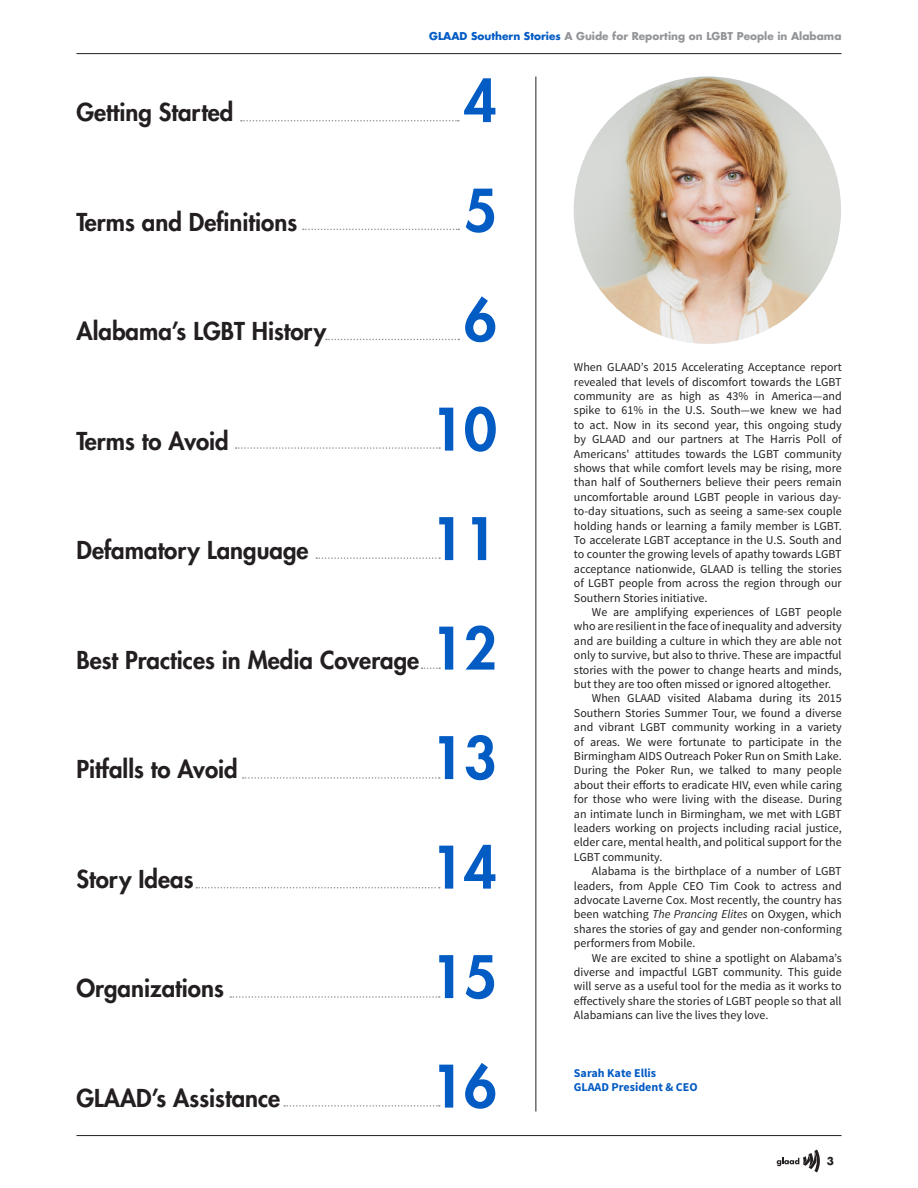
<style>
.page{position:relative;width:918px;height:1188px;background:#fff}
.page>*{position:absolute;margin:0;border:0;box-sizing:border-box;transform-origin:0 0}
.t1{font:800 57px "Futura LT";color:#035bc4}
.t2{font:800 24px "Futura LT";color:#231f20}
.t3{font:12px/14.4px "Source Sans Pro";color:#231f20;text-align:justify}
.t4{font:700 12px "Source Sans Pro";color:#035bc4}
.t5{font:700 10.5px "Futura LT";color:#939598}
.t6{font:700 10.5px "Futura LT";color:#231f20}
.s1{color:#035bc4}
.s2{font-style:italic}
</style>
<div class="page">
<hr style="left:76px;top:53px;width:766px;height:1px;background:#231f20">
<svg style="left:777px;top:1149px;width:43px;height:24px"></svg>
<hr style="left:76px;top:1135px;width:766px;height:1px;background:#231f20">
<img style="left:574px;top:76px;width:267px;height:268px;border-radius:134px">
<hr style="left:536px;top:76px;width:1px;height:1036px;background:#231f20">
<svg style="left:241px;top:120px;width:218px;height:2px"></svg>
<svg style="left:303px;top:229px;width:156px;height:1px"></svg>
<svg style="left:326px;top:339px;width:133px;height:1px"></svg>
<svg style="left:236px;top:447px;width:204px;height:2px"></svg>
<svg style="left:316px;top:557px;width:124px;height:2px"></svg>
<svg style="left:422px;top:668px;width:18px;height:1px"></svg>
<svg style="left:243px;top:777px;width:197px;height:2px"></svg>
<svg style="left:196px;top:887px;width:244px;height:1px"></svg>
<svg style="left:230px;top:996px;width:210px;height:2px"></svg>
<svg style="left:284px;top:1105px;width:156px;height:2px"></svg>
<p class="t2" style="left:76px;top:96px;width:159px">Getting Started</p>
<p class="t2" style="left:76px;top:206px;width:222px">Terms and Definitions</p>
<p class="t5" style="left:429px;top:29px;width:414px"><span class="s1">GLAAD Southern Stories</span> A Guide for Reporting on LGBT People in Alabama</p>
<p class="t1" style="left:464px;top:63px;width:34px">4</p>
<p class="t1" style="left:464px;top:172px;width:34px">5</p>
<p class="t2" style="left:76px;top:315px;width:251px">Alabama’s LGBT History</p>
<p class="t2" style="left:76px;top:425px;width:154px">Terms to Avoid</p>
<p class="t1" style="left:464px;top:282px;width:34px">6</p>
<p class="t1" style="left:431px;top:391px;width:67px">10</p>
<p class="t2" style="left:76px;top:534px;width:234px">Defamatory Language</p>
<p class="t1" style="left:431px;top:501px;width:67px">11</p>
<p class="t2" style="left:76px;top:644px;width:344px">Best Practices in Media Coverage</p>
<p class="t1" style="left:431px;top:610px;width:67px">12</p>
<p class="t2" style="left:76px;top:753px;width:163px">Pitfalls to Avoid</p>
<p class="t1" style="left:431px;top:720px;width:67px">13</p>
<p class="t2" style="left:76px;top:863px;width:119px">Story Ideas</p>
<p class="t2" style="left:76px;top:972px;width:149px">Organizations</p>
<p class="t2" style="left:76px;top:1082px;width:205px">GLAAD’s Assistance</p>
<p class="t1" style="left:431px;top:829px;width:67px">14</p>
<p class="t1" style="left:431px;top:939px;width:67px">15</p>
<p class="t1" style="left:431px;top:1048px;width:67px">16</p>
<p class="t3" style="left:574px;top:360px;width:269px">When GLAAD’s 2015 Accelerating Acceptance report revealed that levels of discomfort towards the LGBT community are as high as 43% in America—and spike to 61% in the U.S. South—we knew we had to act. Now in its second year, this ongoing study by GLAAD and our partners at The Harris Poll of Americans' attitudes towards the LGBT community shows that while comfort levels may be rising, more than half of Southerners believe their peers remain uncomfortable around LGBT people in various day&shy;to-day situations, such as seeing a same-sex couple holding hands or learning a family member is LGBT.<br>To accelerate LGBT acceptance in the U.S. South and to counter the growing levels of apathy towards LGBT acceptance nationwide, GLAAD is telling the stories of LGBT people from across the region through our Southern Stories initiative.</p>
<p class="t3" style="left:574px;top:605px;width:269px;text-indent:18px">We are amplifying experiences of LGBT people who are resilient in the face of inequality and adversity and are building a culture in which they are able not only to survive, but also to thrive. These are impactful stories with the power to change hearts and minds, but they are too often missed or ignored altogether.</p>
<p class="t3" style="left:574px;top:691px;width:269px;text-indent:18px">When GLAAD visited Alabama during its 2015<br>Southern Stories Summer Tour, we found a diverse and vibrant LGBT community working in a variety of areas. We were fortunate to participate in the Birmingham AIDS Outreach Poker Run on Smith Lake.<br>During the Poker Run, we talked to many people about their efforts to eradicate HIV, even while caring for those who were living with the disease. During an intimate lunch in Birmingham, we met with LGBT leaders working on projects including racial justice, elder care, mental health, and political support for the LGBT community.</p>
<p class="t3" style="left:574px;top:864px;width:269px;text-indent:18px">Alabama is the birthplace of a number of LGBT leaders, from Apple CEO Tim Cook to actress and advocate Laverne Cox. Most recently, the country has been watching <span class="s2">The Prancing Elites</span> on Oxygen, which shares the stories of gay and gender non-conforming performers from Mobile.</p>
<p class="t3" style="left:574px;top:951px;width:269px;text-indent:18px">We are excited to shine a spotlight on Alabama’s diverse and impactful LGBT community. This guide will serve as a useful tool for the media as it works to effectively share the stories of LGBT people so that all Alabamians can live the lives they love.</p>
<p class="t4" style="left:574px;top:1065px;width:84px">Sarah Kate Ellis</p>
<p class="t4" style="left:574px;top:1079px;width:125px">GLAAD President &amp; CEO</p>
<p class="t6" style="left:827px;top:1154px;width:9px">3</p>
</div>
